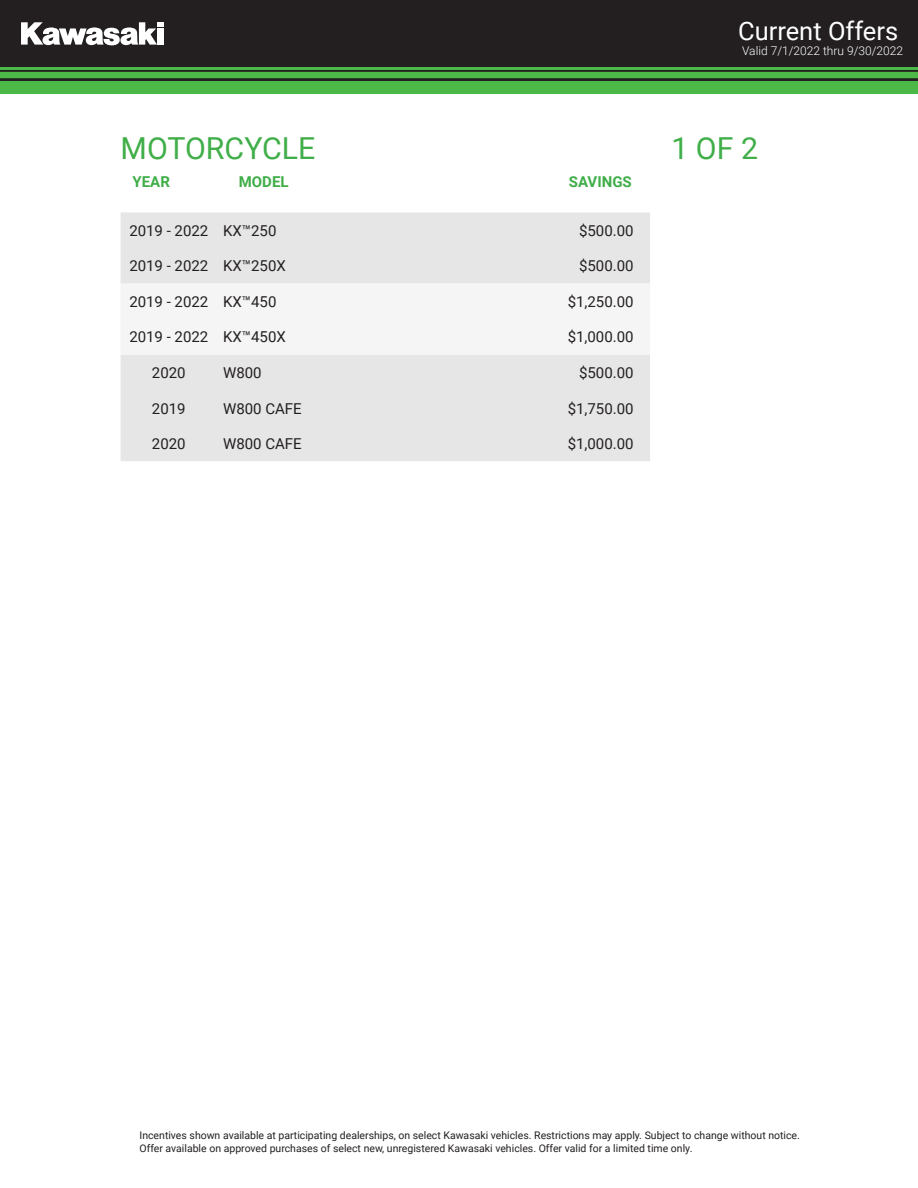
<style>
.page{position:relative;width:918px;height:1188px;background:#fff}
.page>*{position:absolute;margin:0;border:0;box-sizing:border-box;transform-origin:0 0}
.t1{font:30.3px "Roboto";color:#40ae49}
.t2{font:25.5px "Roboto";color:#fff}
.t3{font:15px "Roboto";color:#231f20}
.t4{font:700 15px "Roboto";color:#40ae49}
.t5{font:300 12px "Roboto";color:#fff}
.t6{font:10.5px/12.6px "Roboto";color:#231f20}
</style>
<div class="page">
<div style="left:0;top:67px;width:918px;height:27px;background:linear-gradient(to right,#272c24,#262c23)"></div>
<div style="left:0;top:72px;width:918px;height:6px;background:#4cb848"></div>
<div style="left:0;top:81px;width:918px;height:13px;background:#4cb848"></div>
<hr style="left:0;top:67px;width:918px;height:3px;background:#4cb848">
<div style="left:0;top:0;width:918px;height:67px;background:#231f20"></div>
<svg style="left:21px;top:22px;width:143px;height:23px"></svg>
<div style="left:121px;top:213px;width:529px;height:248px;background:#e6e6e6"></div>
<div style="left:121px;top:284px;width:529px;height:71px;background:#f5f5f5"></div>
<h2 class="t2" style="left:738px;top:13px;width:162px">Current Offers</h2>
<h1 class="t1" style="left:121px;top:127px;width:196px">MOTORCYCLE</h1>
<h3 class="t4" style="left:133px;top:171px;width:39px">YEAR</h3>
<h3 class="t4" style="left:239px;top:171px;width:51px">MODEL</h3>
<h3 class="t4" style="left:569px;top:171px;width:64px">SAVINGS</h3>
<p class="t3" style="left:129px;top:220px;width:81px">2019 - 2022</p>
<p class="t3" style="left:223px;top:220px;width:55px">KX™250</p>
<p class="t3" style="left:579px;top:220px;width:56px">$500.00</p>
<p class="t3" style="left:129px;top:256px;width:81px">2019 - 2022</p>
<p class="t3" style="left:223px;top:256px;width:64px">KX™250X</p>
<p class="t3" style="left:579px;top:256px;width:56px">$500.00</p>
<p class="t3" style="left:129px;top:291px;width:81px">2019 - 2022</p>
<p class="t3" style="left:223px;top:291px;width:55px">KX™450</p>
<p class="t3" style="left:568px;top:291px;width:67px">$1,250.00</p>
<p class="t3" style="left:129px;top:327px;width:81px">2019 - 2022</p>
<p class="t3" style="left:223px;top:327px;width:64px">KX™450X</p>
<p class="t3" style="left:568px;top:327px;width:67px">$1,000.00</p>
<p class="t3" style="left:152px;top:362px;width:35px">2020</p>
<p class="t3" style="left:223px;top:362px;width:40px">W800</p>
<p class="t3" style="left:579px;top:362px;width:56px">$500.00</p>
<p class="t3" style="left:152px;top:398px;width:35px">2019</p>
<p class="t3" style="left:223px;top:398px;width:80px">W800 CAFE</p>
<p class="t3" style="left:568px;top:398px;width:67px">$1,750.00</p>
<p class="t3" style="left:152px;top:433px;width:35px">2020</p>
<p class="t3" style="left:223px;top:433px;width:80px">W800 CAFE</p>
<p class="t3" style="left:568px;top:433px;width:67px">$1,000.00</p>
<p class="t5" style="left:737px;top:43px;width:162px">Valid 7/1/2021 thru 9/30/2021</p>
<p class="t5" style="left:742px;top:43px;width:162px">Valid 7/1/2022 thru 9/30/2022</p>
<h1 class="t1" style="left:671px;top:127px;width:88px">1 OF 2</h1>
<p class="t6" style="left:140px;top:1129px;width:662px">Incentives shown available at participating dealerships, on select Kawasaki vehicles. Restrictions may apply. Subject to change without notice.<br>Offer available on approved purchases of select new, unregistered Kawasaki vehicles. Offer valid for a limited time only.</p>
</div>
